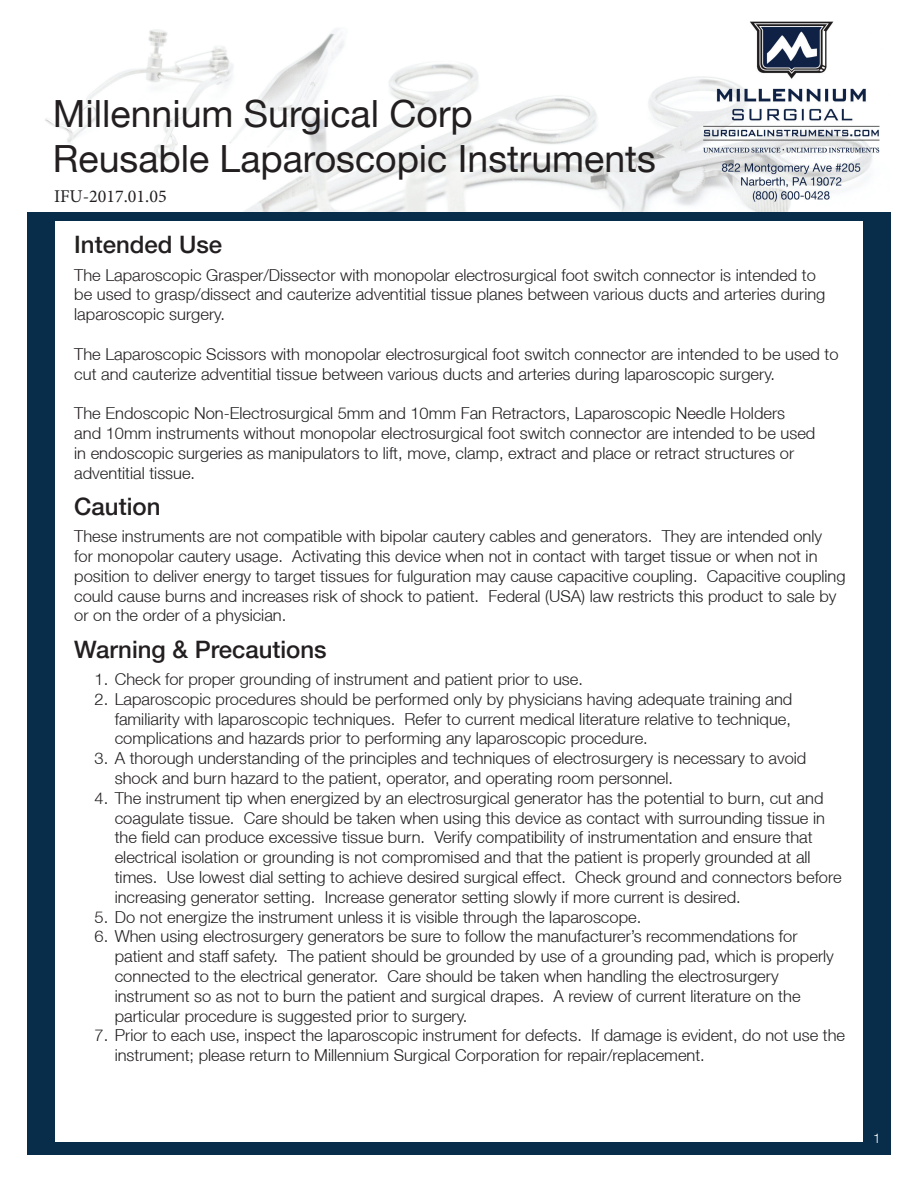
<style>
.page{position:relative;width:918px;height:1188px;background:#fff}
.page>*{position:absolute;margin:0;border:0;box-sizing:border-box;transform-origin:0 0}
.t1{font:37.5px/45px "Helvetica Neue LT";color:#231f20}
.t2{font:500 24px "Helvetica Neue LT";color:#231f20}
.t3{font:18px "Minion Pro";color:#231f20}
.t4{font:300 16.5px/19.8px "Helvetica Neue LT";color:#231f20}
.t5{font:300 13.5px "Helvetica Neue LT";color:#fff}
</style>
<div class="page">
<div style="left:27px;top:213px;width:864px;height:942px;background:#072d4b"></div>
<div style="left:55px;top:221px;width:808px;height:921px;background:#fff"></div>
<img style="left:45px;top:22px;width:835px;height:190px">
<h1 class="t1" style="left:53px;top:91px;width:604px">Millennium Surgical Corp<br>Reusable Laparoscopic Instruments</h1>
<p class="t3" style="left:54px;top:184px;width:114px">IFU-2017.01.05</p>
<h2 class="t2" style="left:74px;top:231px;width:150px">Intended Use</h2>
<p class="t4" style="left:74px;top:265px;width:753px">The Laparoscopic Grasper/Dissector with monopolar electrosurgical foot switch connector is intended to be used to grasp/dissect and cauterize adventitial tissue planes between various ducts and arteries during laparoscopic surgery.</p>
<p class="t4" style="left:74px;top:344px;width:766px">The Laparoscopic Scissors with monopolar electrosurgical foot switch connector are intended to be used to cut and cauterize adventitial tissue between various ducts and arteries during laparoscopic surgery.</p>
<p class="t4" style="left:74px;top:403px;width:743px">The Endoscopic Non-Electrosurgical 5mm and 10mm Fan Retractors, Laparoscopic Needle Holders and 10mm instruments without monopolar electrosurgical foot switch connector are intended to be used in endoscopic surgeries as manipulators to lift, move, clamp, extract and place or retract structures or adventitial tissue.</p>
<h2 class="t2" style="left:74px;top:492px;width:88px">Caution</h2>
<p class="t4" style="left:74px;top:526px;width:773px">These instruments are not compatible with bipolar cautery cables and generators. They are intended only<br>for monopolar cautery usage. Activating this device when not in contact with target tissue or when not in position to deliver energy to target tissues for fulguration may cause capacitive coupling. Capacitive coupling could cause burns and increases risk of shock to patient. Federal (USA) law restricts this product to sale by or on the order of a physician.</p>
<h2 class="t2" style="left:74px;top:635px;width:254px">Warning &amp; Precautions</h2>
<p class="t4" style="left:94px;top:669px;width:490px">1. Check for proper grounding of instrument and patient prior to use.</p>
<p class="t4" style="left:115px;top:689px;width:679px;text-align:justify;text-indent:-20px">2. Laparoscopic procedures should be performed only by physicians having adequate training and familiarity with laparoscopic techniques. Refer to current medical literature relative to technique, complications and hazards prior to performing any laparoscopic procedure.</p>
<p class="t4" style="left:115px;top:748px;width:693px;text-indent:-20px">3. A thorough understanding of the principles and techniques of electrosurgery is necessary to avoid shock and burn hazard to the patient, operator, and operating room personnel.</p>
<p class="t4" style="left:115px;top:788px;width:728px;text-indent:-20px">4. The instrument tip when energized by an electrosurgical generator has the potential to burn, cut and coagulate tissue. Care should be taken when using this device as contact with surrounding tissue in the field can produce excessive tissue burn. Verify compatibility of instrumentation and ensure that electrical isolation or grounding is not compromised and that the patient is properly grounded at all times. Use lowest dial setting to achieve desired surgical effect. Check ground and connectors before increasing generator setting. Increase generator setting slowly if more current is desired.</p>
<p class="t4" style="left:94px;top:907px;width:548px">5. Do not energize the instrument unless it is visible through the laparoscope.</p>
<p class="t4" style="left:115px;top:926px;width:721px;text-indent:-20px">6. When using electrosurgery generators be sure to follow the manufacturer’s recommendations for patient and staff safety. The patient should be grounded by use of a grounding pad, which is properly connected to the electrical generator. Care should be taken when handling the electrosurgery instrument so as not to burn the patient and surgical drapes. A review of current literature on the particular procedure is suggested prior to surgery.</p>
<p class="t4" style="left:115px;top:1025px;width:732px;text-indent:-20px">7. Prior to each use, inspect the laparoscopic instrument for defects. If damage is evident, do not use the instrument; please return to Millennium Surgical Corporation for repair/replacement.</p>
<p class="t5" style="left:873px;top:1130px;width:9px">1</p>
</div>
